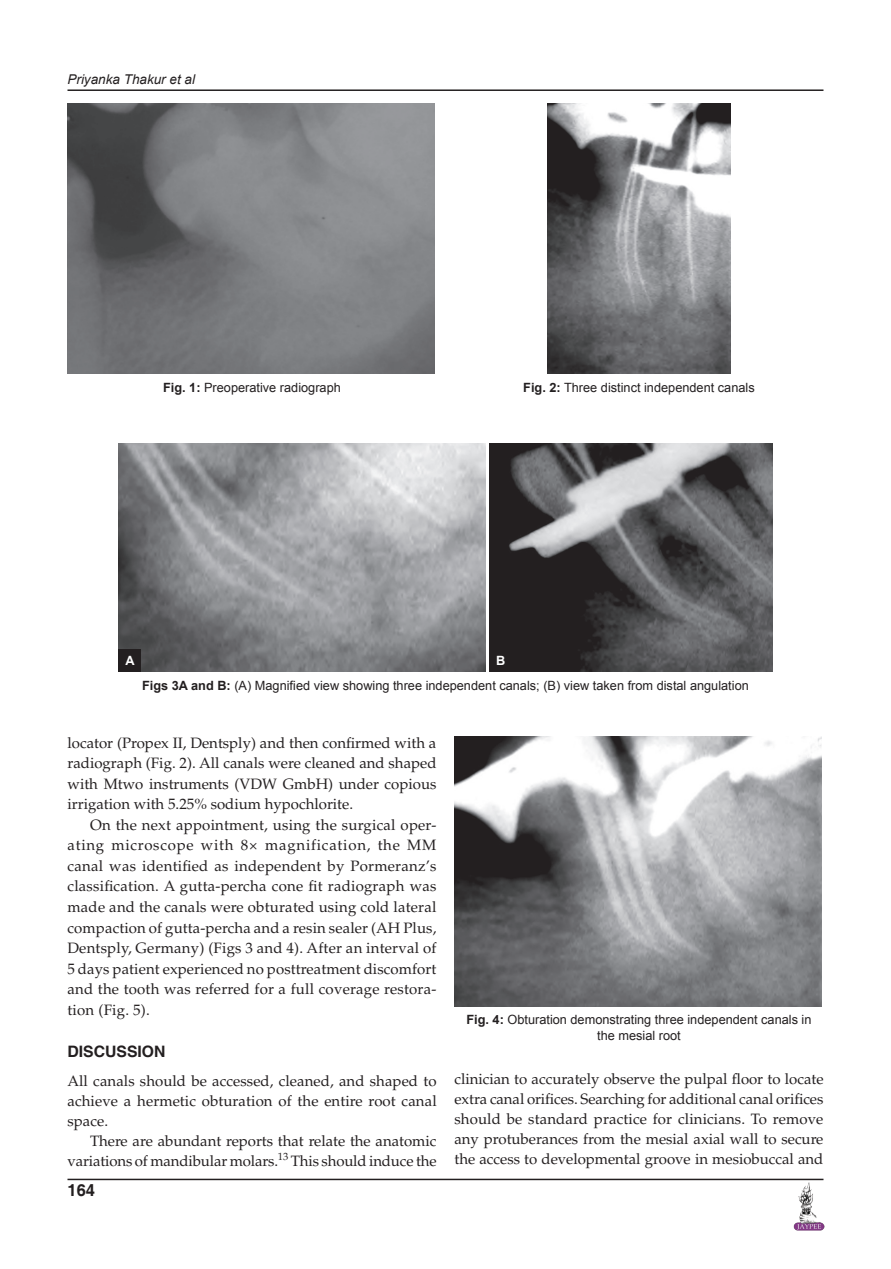
<style>
.page{position:relative;width:891px;height:1269px;background:#fff}
.page>*{position:absolute;margin:0;border:0;box-sizing:border-box;transform-origin:0 0}
.t1{font:700 16.5px "Helvetica";color:#231f20}
.t2{font:700 15.75px "Helvetica";color:#231f20}
.t3{font:15px/20.5px "Palatino";color:#231f20;text-align:justify}
.t4{font:italic 13.5px "Arial";color:#231f20}
.t5{font:12.75px/15.8px "Arial";color:#231f20;text-align:center}
.t6{font:700 12.75px "Arial";color:#fff}
.s1{font-weight:700}
</style>
<div class="page">
<hr style="left:68px;top:89px;width:756px;height:2px;background:#231f20">
<hr style="left:68px;top:1179px;width:756px;height:1px;background:#231f20">
<img style="left:794px;top:1182px;width:30px;height:49px">
<img style="left:67px;top:104px;width:368px;height:270px">
<img style="left:548px;top:104px;width:182px;height:270px">
<img style="left:119px;top:444px;width:367px;height:227px">
<img style="left:490px;top:444px;width:282px;height:227px">
<img style="left:454px;top:736px;width:368px;height:270px">
<div style="left:119px;top:649px;width:22px;height:22px;background:#231f20"></div>
<div style="left:490px;top:649px;width:22px;height:22px;background:#231f20"></div>
<p class="t4" style="left:68px;top:70px;width:129px">Priyanka Thakur et al</p>
<p class="t5" style="left:163px;top:380px;width:179px"><span class="s1">Fig. 1:</span> Preoperative radiograph</p>
<p class="t5" style="left:523px;top:380px;width:233px"><span class="s1">Fig. 2:</span> Three distinct independent canals</p>
<p class="t6" style="left:126px;top:652px;width:11px">A</p>
<p class="t6" style="left:496px;top:652px;width:11px">B</p>
<p class="t5" style="left:142px;top:677px;width:608px"><span class="s1">Figs 3A and B:</span> (A) Magnified view showing three independent canals; (B) view taken from distal angulation</p>
<p class="t3" style="left:68px;top:733px;width:371px">locator (Propex II, Dentsply) and then confirmed with a radiograph (Fig. 2). All canals were cleaned and shaped with Mtwo instruments (VDW GmbH) under copious irrigation with 5.25% sodium hypochlorite.</p>
<p class="t3" style="left:68px;top:815px;width:371px;text-indent:22px">On the next appointment, using the surgical oper&shy;ating microscope with 8× magnification, the MM canal was identified as independent by Pormeranz’s classification. A gutta-percha cone fit radiograph was made and the canals were obturated using cold lateral compaction of gutta-percha and a resin sealer (AH Plus, Dentsply, Germany) (Figs 3 and 4). After an interval of 5 days patient experienced no posttreatment discomfort and the tooth was referred for a full coverage restora&shy;tion (Fig. 5).</p>
<p class="t2" style="left:68px;top:1042px;width:100px">DISCUSSION</p>
<p class="t3" style="left:68px;top:1071px;width:371px;line-height:20px">All canals should be accessed, cleaned, and shaped to achieve a hermetic obturation of the entire root canal space.</p>
<p class="t3" style="left:68px;top:1131px;width:371px;line-height:20px;text-align:right">There are abundant reports that relate the anatomic variations of mandibular molars.<sup>13</sup> This should induce the</p>
<p class="t1" style="left:68px;top:1180px;width:29px">164</p>
<p class="t5" style="left:466px;top:1012px;width:347px"><span class="s1">Fig. 4:</span> Obturation demonstrating three independent canals in the mesial root</p>
<p class="t3" style="left:454px;top:1070px;width:371px;line-height:20px">clinician to accurately observe the pulpal floor to locate extra canal orifices. Searching for additional canal orifices should be standard practice for clinicians. To remove any protuberances from the mesial axial wall to secure the access to developmental groove in mesiobuccal and</p>
</div>
